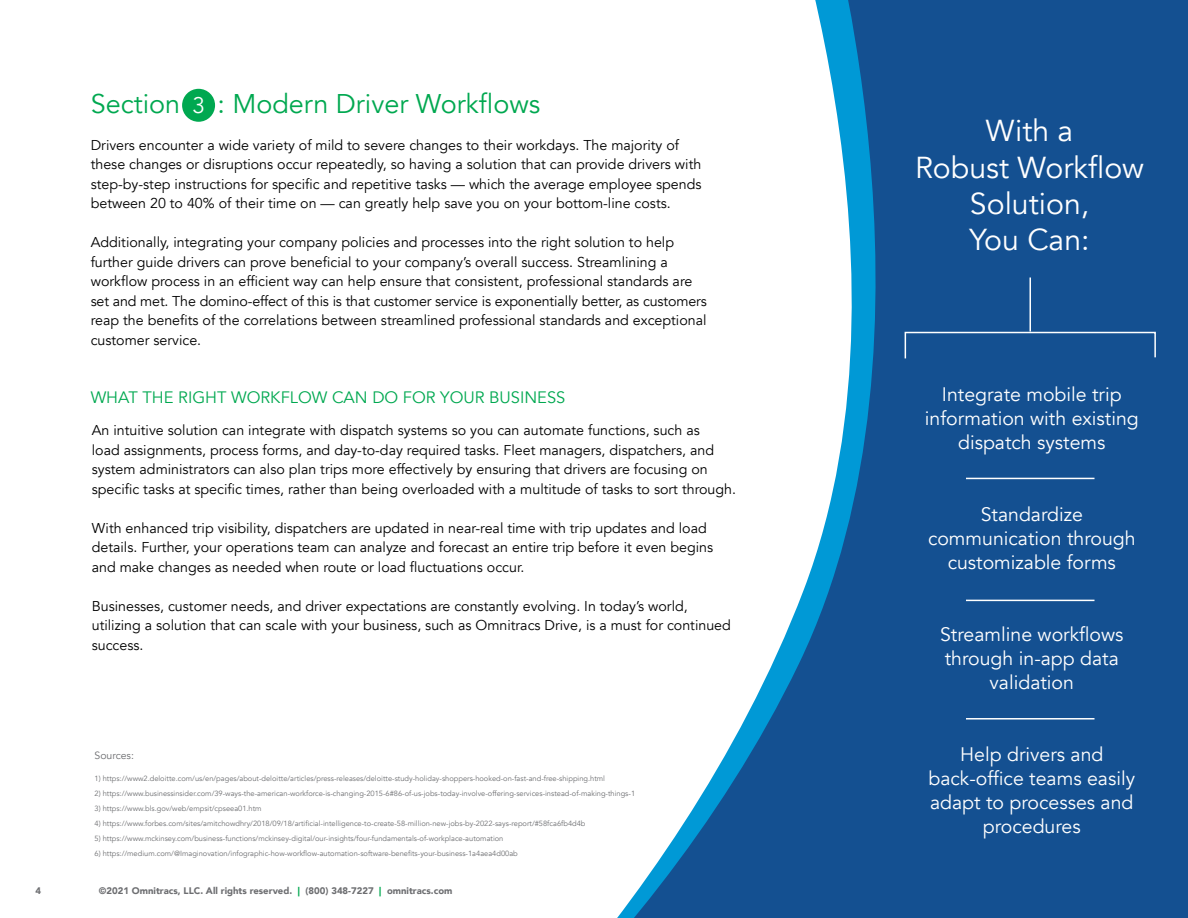
<style>
.page{position:relative;width:1188px;height:918px;background:#fff}
.page>*{position:absolute;margin:0;border:0;box-sizing:border-box;transform-origin:0 0}
.t1{font:30.3px/36.3px "Avenir";color:#fff;text-align:center}
.t2{font:27px "Avenir";color:#00a850}
.t3{font:19.5px/24px "Avenir";color:#fff;text-align:center}
.t4{font:16.5px "Avenir";color:#00a850}
.t5{font:14.25px/19.5px "Avenir";color:#000}
.t6{font:10.5px "Avenir";color:#6d6e71}
.t7{font:900 9.45px "Avenir";color:#6d6e71}
.t8{font:7.5px "Avenir";color:#6d6e71}
.s1{font-size:22.5px;color:#fff}
.s2{color:#00a850}
</style>
<div class="page">
<svg style="left:617px;top:0;width:571px;height:918px;fill:#145091"></svg>
<div style="left:182px;top:89px;width:33px;height:33px;background:#00a850;border-radius:50%"></div>
<hr style="left:1029px;top:278px;width:2px;height:54px;background:#fff">
<svg style="left:904px;top:331px;width:253px;height:29px;background:#225a97"></svg>
<hr style="left:966px;top:478px;width:129px;height:1px;background:#fff">
<hr style="left:966px;top:600px;width:129px;height:1px;background:#fff">
<hr style="left:966px;top:718px;width:129px;height:2px;background:#fff">
<h2 class="t2" style="left:91px;top:88px;width:451px">Section <span class="s1">3</span> : Modern Driver Workflows</h2>
<p class="t5" style="left:91px;top:135px;width:612px">Drivers encounter a wide variety of mild to severe changes to their workdays. The majority of these changes or disruptions occur repeatedly, so having a solution that can provide drivers with step-by-step instructions for specific and repetitive tasks — which the average employee spends between 20 to 40% of their time on — can greatly help save you on your bottom-line costs.</p>
<p class="t5" style="left:91px;top:233px;width:618px">Additionally, integrating your company policies and processes into the right solution to help further guide drivers can prove beneficial to your company’s overall success. Streamlining a workflow process in an efficient way can help ensure that consistent, professional standards are set and met. The domino-effect of this is that customer service is exponentially better, as customers reap the benefits of the correlations between streamlined professional standards and exceptional customer service.</p>
<p class="t4" style="left:91px;top:388px;width:476px">WHAT THE RIGHT WORKFLOW CAN DO FOR YOUR BUSINESS</p>
<p class="t5" style="left:92px;top:421px;width:646px">An intuitive solution can integrate with dispatch systems so you can automate functions, such as<br>load assignments, process forms, and day-to-day required tasks. Fleet managers, dispatchers, and system administrators can also plan trips more effectively by ensuring that drivers are focusing on specific tasks at specific times, rather than being overloaded with a multitude of tasks to sort through.</p>
<p class="t5" style="left:92px;top:519px;width:623px">With enhanced trip visibility, dispatchers are updated in near-real time with trip updates and load details. Further, your operations team can analyze and forecast an entire trip before it even begins and make changes as needed when route or load fluctuations occur.</p>
<p class="t5" style="left:92px;top:597px;width:641px">Businesses, customer needs, and driver expectations are constantly evolving. In today’s world, utilizing a solution that can scale with your business, such as Omnitracs Drive, is a must for continued success.</p>
<p class="t6" style="left:94px;top:749px;width:41px">Sources:</p>
<p class="t8" style="left:94px;top:774px;width:512px">1) https://www2.deloitte.com/us/en/pages/about-deloitte/articles/press-releases/deloitte-study-holiday-shoppers-hooked-on-fast-and-free-shipping.html</p>
<p class="t8" style="left:94px;top:789px;width:542px">2) https://www.businessinsider.com/39-ways-the-american-workforce-is-changing-2015-6#86-of-us-jobs-today-involve-offering-services-instead-of-making-things-1</p>
<p class="t8" style="left:94px;top:804px;width:169px">3) https://www.bls.gov/web/empsit/cpseea01.htm</p>
<p class="t8" style="left:94px;top:819px;width:493px">4) https://www.forbes.com/sites/amitchowdhry/2018/09/18/artificial-intelligence-to-create-58-million-new-jobs-by-2022-says-report/#58fca6fb4d4b</p>
<p class="t8" style="left:94px;top:834px;width:410px">5) https://www.mckinsey.com/business-functions/mckinsey-digital/our-insights/four-fundamentals-of-workplace-automation</p>
<p class="t8" style="left:94px;top:849px;width:425px">6) https://medium.com/@Imaginovation/infographic-how-workflow-automation-software-benefits-your-business-1a4aea4d00ab</p>
<p class="t7" style="left:36px;top:883px;width:7px">4</p>
<p class="t7" style="left:99px;top:883px;width:355px">©2021 Omnitracs, LLC. All rights reserved. <span class="s2">|</span> (800) 348-7227 <span class="s2">|</span> omnitracs.com</p>
<h1 class="t1" style="left:915px;top:113px;width:231px">With a<br>Robust Workflow<br>Solution,<br>You Can:</h1>
<h3 class="t3" style="left:925px;top:382px;width:216px">Integrate mobile trip information with existing dispatch systems</h3>
<h3 class="t3" style="left:928px;top:502px;width:209px">Standardize communication through customizable forms</h3>
<h3 class="t3" style="left:940px;top:622px;width:185px">Streamline workflows through in-app data validation</h3>
<h3 class="t3" style="left:929px;top:742px;width:208px">Help drivers and back-office teams easily adapt to processes and procedures</h3>
</div>
